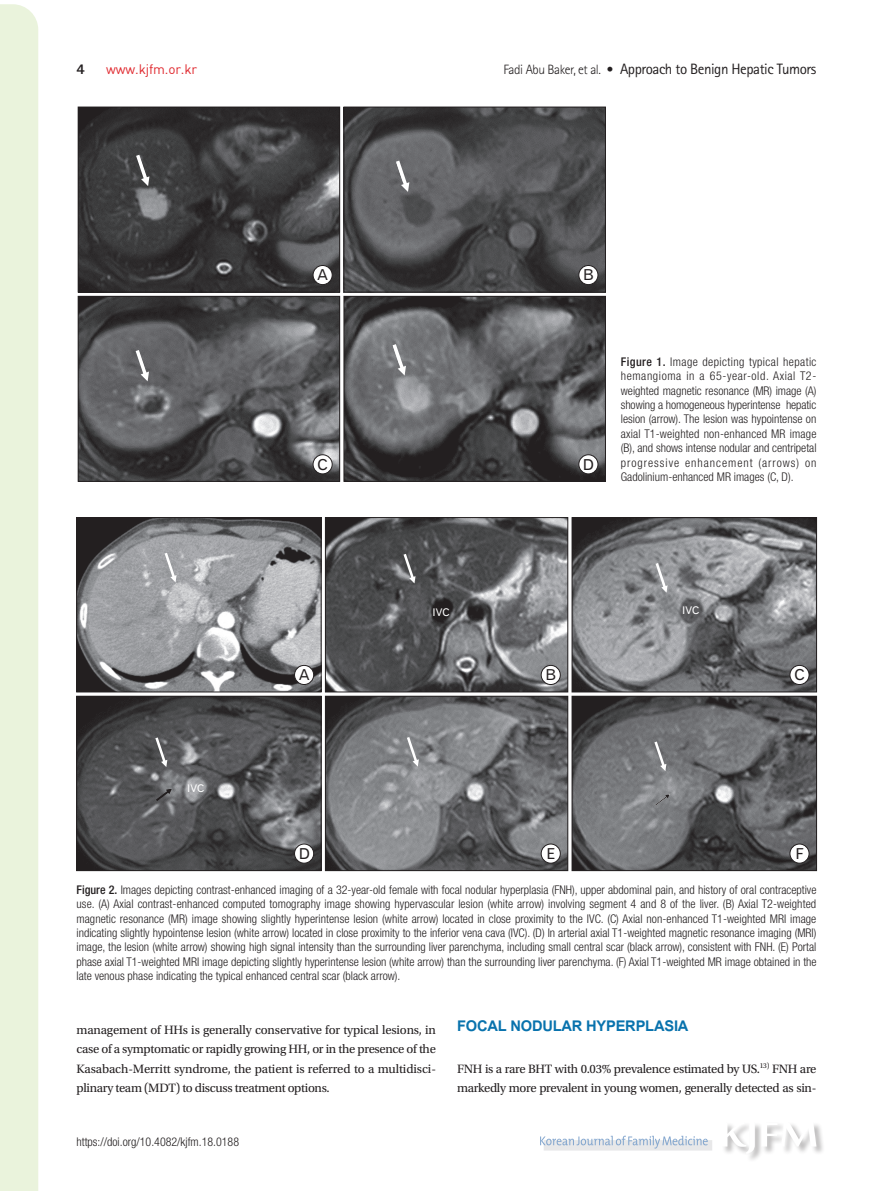
<style>
.page{position:relative;width:893px;height:1191px;background:#fff}
.page>*{position:absolute;margin:0;border:0;box-sizing:border-box;transform-origin:0 0}
.t1{font:700 20.4px "Utsaah";letter-spacing:-.01em;color:#0872ad}
.t2{font:15px "Rotis Sans Serif Std";letter-spacing:-.03em;color:#231f20}
.t3{font:15px "Gothic 720 BT Roman B";color:#231f20}
.t4{font:800 15px "Rotis Sans Serif Std";color:#231f20}
.t5{font:13.5px "Dinreg";letter-spacing:-.01em;color:#e02a30}
.t6{font:12.75px/19.5px "Utopia Std";letter-spacing:-.025em;color:#231f20;text-align:justify}
.t7{font:300 condensed 12px/14.4px "Helvetica Neue LT Std";color:#231f20;text-align:justify}
.t8{font:10.5px "Gothic 720 BT Roman B";color:#fff}
.s1{font-weight:300;font-size:13.5px}
.s2{font-weight:500}
</style>
<div class="page">
<div style="left:0;top:4px;width:38px;height:1187px;background:#eaf3dc"></div>
<div style="left:721px;top:1122px;width:104px;height:40px;background:#231f20;opacity:.3"></div>
<svg style="left:722px;top:1122px;width:94px;height:32px"></svg>
<div style="left:544px;top:1140px;width:168px;height:10px;background:#e8e8e9"></div>
<svg style="left:540px;top:1135px;width:168px;height:13px"></svg>
<svg style="left:78px;top:107px;width:528px;height:375px;background:#525254"></svg>
<svg style="left:393px;top:344px;width:13px;height:31px"></svg>
<svg style="left:136px;top:350px;width:13px;height:31px"></svg>
<svg style="left:136px;top:155px;width:13px;height:31px"></svg>
<svg style="left:396px;top:161px;width:13px;height:31px"></svg>
<svg style="left:76px;top:517px;width:741px;height:354px;background:#6f7072"></svg>
<svg style="left:165px;top:553px;width:12px;height:29px"></svg>
<svg style="left:403px;top:554px;width:12px;height:29px"></svg>
<svg style="left:656px;top:563px;width:12px;height:29px"></svg>
<svg style="left:654px;top:741px;width:12px;height:30px"></svg>
<svg style="left:655px;top:794px;width:15px;height:11px"></svg>
<svg style="left:407px;top:737px;width:12px;height:29px"></svg>
<svg style="left:155px;top:737px;width:12px;height:30px"></svg>
<svg style="left:157px;top:789px;width:14px;height:11px"></svg>
<p class="t4" style="left:77px;top:60px;width:10px">4</p>
<p class="t5" style="left:106px;top:61px;width:93px">www.kjfm.or.kr</p>
<p class="t2" style="left:503px;top:60px;width:314px"><span class="s1">Fadi Abu Baker, et al. •</span> Approach to Benign Hepatic Tumors</p>
<p class="t3" style="left:318px;top:266px;width:12px">A</p>
<p class="t3" style="left:583px;top:266px;width:12px">B</p>
<p class="t3" style="left:318px;top:455px;width:12px">C</p>
<p class="t3" style="left:583px;top:455px;width:13px">D</p>
<p class="t7" style="left:621px;top:354px;width:197px"><span class="s2">Figure 1.</span> Image depicting typical hepatic hemangioma in a 65-year-old. Axial T2- weighted magnetic resonance (MR) image (A) showing a homogeneous hyperintense hepatic lesion (arrow). The lesion was hypointense on axial T1-weighted non-enhanced MR image (B), and shows intense nodular and centripetal progressive enhancement (arrows) on Gadolinium-enhanced MR images (C, D).</p>
<p class="t8" style="left:432px;top:606px;width:19px">IVC</p>
<p class="t8" style="left:682px;top:604px;width:19px">IVC</p>
<p class="t8" style="left:187px;top:782px;width:19px">IVC</p>
<p class="t3" style="left:299px;top:666px;width:12px">A</p>
<p class="t3" style="left:546px;top:666px;width:12px">B</p>
<p class="t3" style="left:794px;top:666px;width:12px">C</p>
<p class="t3" style="left:299px;top:845px;width:13px">D</p>
<p class="t3" style="left:546px;top:845px;width:10px">E</p>
<p class="t3" style="left:795px;top:845px;width:10px">F</p>
<p class="t7" style="left:77px;top:882px;width:742px"><span class="s2">Figure 2.</span> Images depicting contrast-enhanced imaging of a 32-year-old female with focal nodular hyperplasia (FNH), upper abdominal pain, and history of oral contraceptive use. (A) Axial contrast-enhanced computed tomography image showing hypervascular lesion (white arrow) involving segment 4 and 8 of the liver. (B) Axial T2-weighted magnetic resonance (MR) image showing slightly hyperintense lesion (white arrow) located in close proximity to the IVC. (C) Axial non-enhanced T1-weighted MRI image indicating slightly hypointense lesion (white arrow) located in close proximity to the inferior vena cava (IVC). (D) In arterial axial T1-weighted magnetic resonance imaging (MRI) image, the lesion (white arrow) showing high signal intensity than the surrounding liver parenchyma, including small central scar (black arrow), consistent with FNH. (E) Portal phase axial T1-weighted MRI image depicting slightly hyperintense lesion (white arrow) than the surrounding liver parenchyma. (F) Axial T1-weighted MR image obtained in the late venous phase indicating the typical enhanced central scar (black arrow).</p>
<p class="t6" style="left:77px;top:1020px;width:361px">management of HHs is generally conservative for typical lesions, in case of a symptomatic or rapidly growing HH, or in the presence of the Kasabach-Merritt syndrome, the patient is referred to a multidisci&shy;plinary team (MDT) to discuss treatment options.</p>
<h1 class="t1" style="left:457px;top:1016px;width:233px">FOCAL NODULAR HYPERPLASIA</h1>
<p class="t6" style="left:457px;top:1059px;width:361px">FNH is a rare BHT with 0.03% prevalence estimated by US.<sup>13)</sup> FNH are markedly more prevalent in young women, generally detected as sin-</p>
<p class="t7" style="left:77px;top:1134px;width:164px">https://doi.org/10.4082/kjfm.18.0188</p>
</div>
